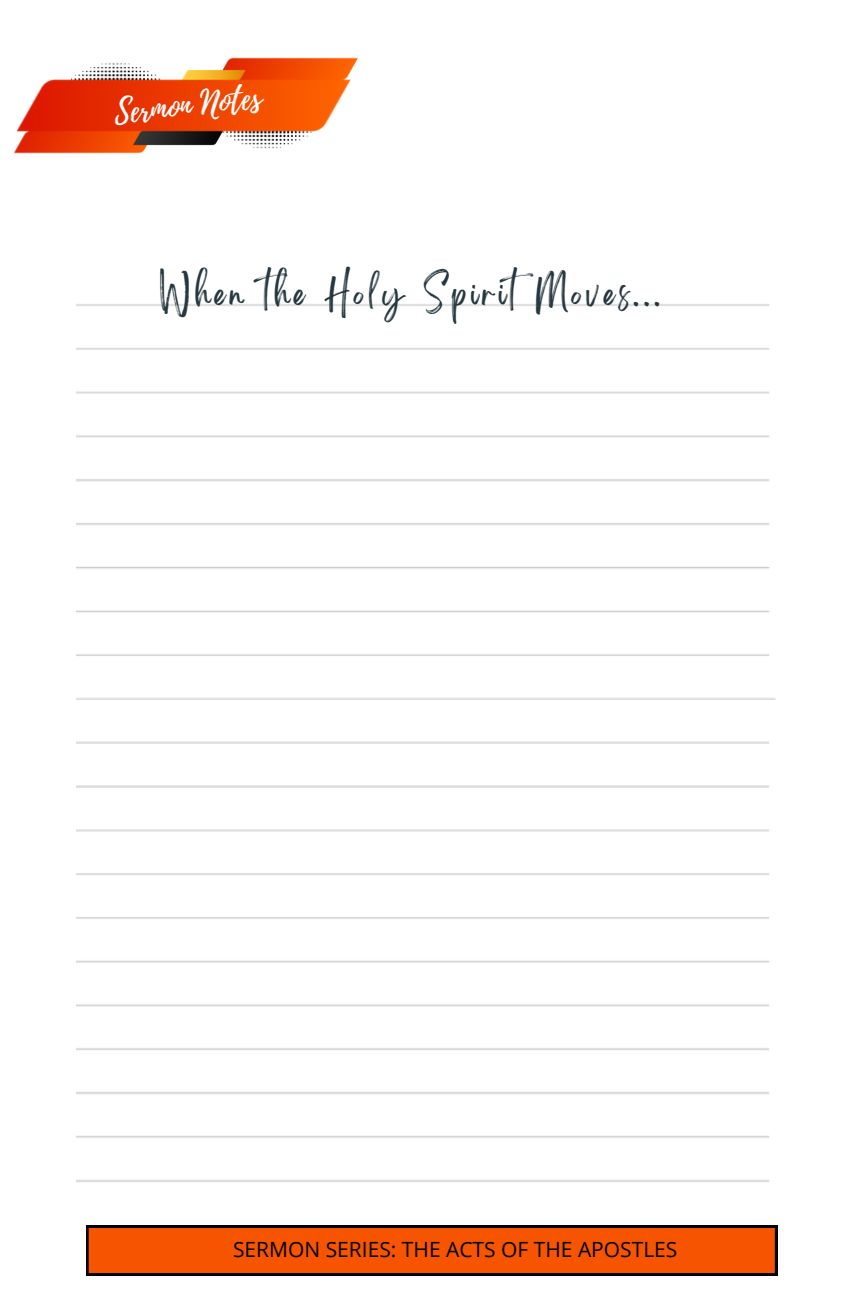
<style>
.page{position:relative;width:864px;height:1296px;background:#fff}
.page>*{position:absolute;margin:0;border:0;box-sizing:border-box;transform-origin:0 0}
.t1{font:32.1px "Playlist Script";color:#fff}
.t2{font:28.8px "Brightwall";letter-spacing:.145em;color:#25373f}
.t3{font:21px "Open Sans";color:#000}
</style>
<div class="page">
<img style="left:76px;top:304px;width:701px;height:922px">
<svg style="left:86px;top:1226px;width:691px;height:49px;background:#e14c00"></svg>
<img style="left:14px;top:57px;width:344px;height:97px">
<h1 class="t1" style="left:112px;top:90px;width:150px;rotate:-6deg">Sermon Notes</h1>
<h2 class="t2" style="left:160px;top:284px;width:503px">When the Holy SpiritMoves...</h2>
<p class="t3" style="left:233px;top:1235px;width:446px">SERMON SERIES: THE ACTS OF THE APOSTLES</p>
</div>
